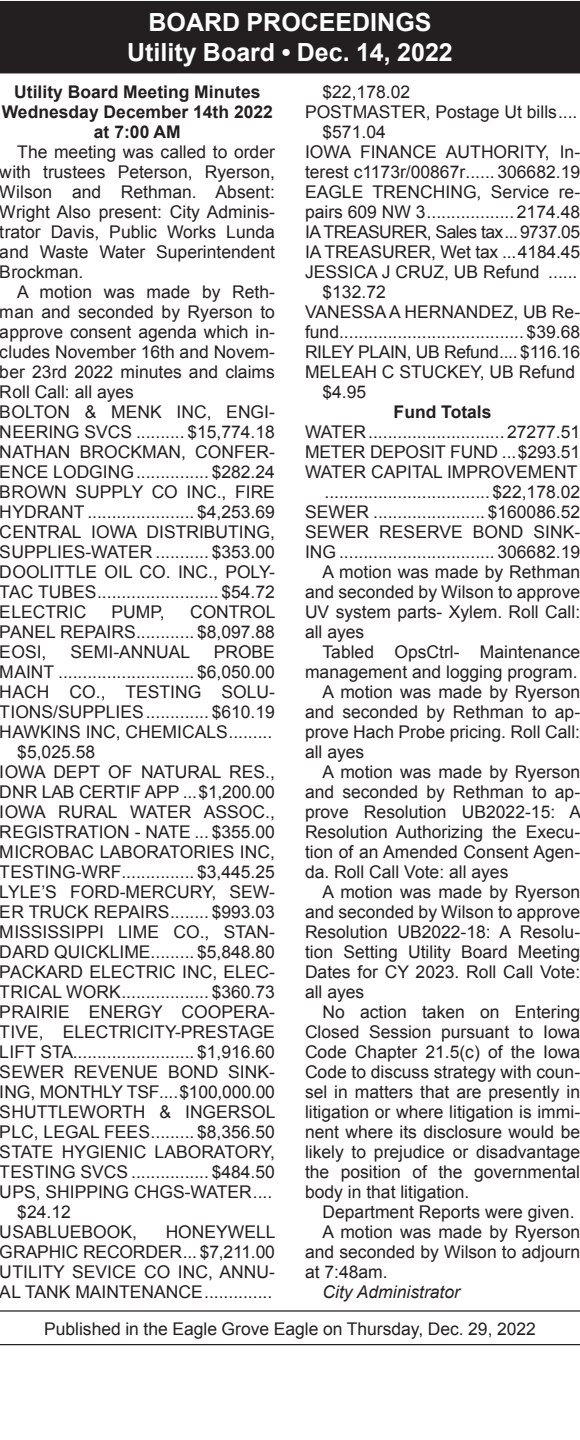
<style>
.page{position:relative;width:580px;height:1440px;background:#fff}
.page>*{position:absolute;margin:0;border:0;box-sizing:border-box;transform-origin:0 0}
.Reversed_Heading_Tit{font:700 25px "Arial";color:#fff}
.Reversed_Heading_All{font:700 25px "Arial";color:#fff}
.footer_long{font:17.5px/20px "Arial";color:#231f20}
.t1{font:700 17.5px/20px "Arial";color:#231f20;text-align:center}
.footer_long-2{font:17.5px "Arial";letter-spacing:-.03em;color:#231f20}
.footer_long-3{font:17.5px "Arial";letter-spacing:-.02em;color:#231f20}
.t2{font:italic 17.5px "Arial";color:#231f20}
</style>
<div class="page">
<div style="left:0;top:1px;width:580px;height:42px;background:#231f20"></div>
<div style="left:0;top:31px;width:580px;height:42px;background:#231f20"></div>
<hr style="left:0;top:1310px;width:580px;height:2px;background:#231f20">
<hr style="left:0;top:1344px;width:580px;height:1px;background:#231f20">
<p class="Reversed_Heading_All" style="left:148px;top:5px;width:284px">BOARD PROCEEDINGS</p>
<p class="Reversed_Heading_Tit" style="left:127px;top:35px;width:327px">Utility Board • Dec. 14, 2022</p>
<p class="t1" style="left:14px;top:82px;width:247px">Utility Board Meeting Minutes</p>
<p class="t1" style="left:2px;top:102px;width:273px">Wednesday December 14th 2022 at 7:00 AM</p>
<p class="footer_long" style="left:0;top:142px;width:276px;text-align:justify;text-indent:18px">The meeting was called to order with trustees Peterson, Ryerson, Wilson and Rethman. Absent:<br>Wright Also present: City Adminis&shy;trator Davis, Public Works Lunda and Waste Water Superintendent Brockman.</p>
<p class="footer_long" style="left:0;top:282px;width:276px;text-align:justify;text-indent:18px">A motion was made by Reth&shy;man and seconded by Ryerson to approve consent agenda which in&shy;cludes November 16th and Novem&shy;ber 23rd 2022 minutes and claims Roll Call: all ayes</p>
<p class="footer_long" style="left:0;top:402px;width:276px">BOLTON &amp; MENK INC, ENGI-<br>NEERING SVCS .......... $15,774.18</p>
<p class="footer_long" style="left:0;top:442px;width:276px">NATHAN BROCKMAN, CONFER-<br>ENCE LODGING............... $282.24</p>
<p class="footer_long" style="left:0;top:482px;width:277px">BROWN SUPPLY CO INC., FIRE<br>HYDRANT ...................... $4,253.69</p>
<p class="footer_long" style="left:0;top:522px;width:277px">CENTRAL IOWA DISTRIBUTING,<br>SUPPLIES-WATER ........... $353.00</p>
<p class="footer_long" style="left:0;top:562px;width:276px">DOOLITTLE OIL CO. INC., POLY-<br>TAC TUBES......................... $54.72</p>
<p class="footer_long" style="left:0;top:602px;width:88px">ELECTRIC</p>
<p class="footer_long" style="left:112px;top:602px;width:55px">PUMP,</p>
<p class="footer_long" style="left:0;top:602px;width:277px;text-align:right">CONTROL<br>PANEL REPAIRS............ $8,097.88</p>
<p class="footer_long" style="left:0;top:642px;width:48px">EOSI,</p>
<p class="footer_long" style="left:71px;top:642px;width:121px">SEMI-ANNUAL</p>
<p class="footer_long" style="left:0;top:642px;width:277px;text-align:right">PROBE<br>MAINT ............................ $6,050.00</p>
<p class="footer_long" style="left:0;top:682px;width:276px">HACH CO., TESTING SOLU-<br>TIONS/SUPPLIES............. $610.19</p>
<p class="footer_long" style="left:17px;top:722px;width:256px;text-indent:-18px">HAWKINS INC, CHEMICALS......... $5,025.58</p>
<p class="footer_long" style="left:0;top:762px;width:277px">IOWA DEPT OF NATURAL RES.,<br>DNR LAB CERTIF APP ...$1,200.00</p>
<p class="footer_long" style="left:0;top:802px;width:276px">IOWA RURAL WATER ASSOC.,<br>REGISTRATION - NATE ... $355.00</p>
<p class="footer_long" style="left:0;top:842px;width:277px">MICROBAC LABORATORIES INC,<br>TESTING-WRF............... $3,445.25</p>
<p class="footer_long" style="left:0;top:882px;width:276px">LYLE’S FORD-MERCURY, SEW-<br>ER TRUCK REPAIRS........ $993.03</p>
<p class="footer_long" style="left:0;top:922px;width:276px">MISSISSIPPI LIME CO., STAN-<br>DARD QUICKLIME......... $5,848.80</p>
<p class="footer_long" style="left:0;top:962px;width:276px">PACKARD ELECTRIC INC, ELEC-<br>TRICAL WORK.................. $360.73</p>
<p class="footer_long" style="left:0;top:1002px;width:277px;text-align:justify">PRAIRIE ENERGY COOPERA-TIVE, ELECTRICITY-PRESTAGE LIFT STA......................... $1,916.60</p>
<p class="footer_long" style="left:0;top:1062px;width:276px">SEWER REVENUE BOND SINK-<br>ING, MONTHLY TSF....$100,000.00</p>
<p class="footer_long" style="left:0;top:1102px;width:277px">SHUTTLEWORTH &amp; INGERSOL<br>PLC, LEGAL FEES......... $8,356.50</p>
<p class="footer_long" style="left:0;top:1142px;width:276px">STATE HYGIENIC LABORATORY,<br>TESTING SVCS ................ $484.50</p>
<p class="footer_long" style="left:17px;top:1182px;width:256px;text-indent:-18px">UPS, SHIPPING CHGS-WATER.... $24.12</p>
<p class="footer_long" style="left:0;top:1222px;width:139px">USABLUEBOOK,</p>
<p class="footer_long" style="left:0;top:1222px;width:277px;text-align:right">HONEYWELL<br>GRAPHIC RECORDER... $7,211.00</p>
<p class="footer_long" style="left:0;top:1262px;width:276px">UTILITY SEVICE CO INC, ANNU-<br>AL TANK MAINTENANCE..............</p>
<p class="footer_long" style="left:322px;top:82px;width:89px">$22,178.02</p>
<p class="footer_long" style="left:322px;top:102px;width:256px;text-indent:-18px">POSTMASTER, Postage Ut bills.... $571.04</p>
<p class="footer_long" style="left:305px;top:142px;width:276px">IOWA FINANCE AUTHORITY, In&shy;terest c1173r/00867r...... 306682.19</p>
<p class="footer_long" style="left:305px;top:182px;width:276px">EAGLE TRENCHING, Service re&shy;pairs 609 NW 3.................. 2174.48</p>
<p class="footer_long-2" style="left:305px;top:220px;width:276px">IA TREASURER, Sales tax...9737.05</p>
<p class="footer_long" style="left:305px;top:242px;width:276px">IA TREASURER, Wet tax ...4184.45</p>
<p class="footer_long" style="left:322px;top:262px;width:256px;text-indent:-18px">JESSICA J CRUZ, UB Refund ...... $132.72</p>
<p class="footer_long" style="left:305px;top:302px;width:276px">VANESSA A HERNANDEZ, UB Re&shy;fund...................................... $39.68</p>
<p class="footer_long-3" style="left:305px;top:340px;width:276px">RILEY PLAIN, UB Refund.... $116.16</p>
<p class="footer_long" style="left:322px;top:362px;width:254px;text-indent:-18px">MELEAH C STUCKEY, UB Refund $4.95</p>
<p class="t1" style="left:393px;top:402px;width:99px">Fund Totals</p>
<p class="footer_long" style="left:305px;top:422px;width:276px">WATER............................ 27277.51</p>
<p class="footer_long" style="left:305px;top:442px;width:276px">METER DEPOSIT FUND ...$293.51</p>
<p class="footer_long" style="left:305px;top:462px;width:276px;text-align:right">WATER CAPITAL IMPROVEMENT .................................. $22,178.02</p>
<p class="footer_long" style="left:305px;top:502px;width:276px">SEWER ....................... $160086.52</p>
<p class="footer_long" style="left:305px;top:522px;width:276px">SEWER RESERVE BOND SINK-<br>ING ................................ 306682.19</p>
<p class="footer_long" style="left:305px;top:562px;width:277px;text-align:justify;text-indent:18px">A motion was made by Rethman and seconded by Wilson to approve UV system parts- Xylem. Roll Call: all ayes</p>
<p class="footer_long" style="left:305px;top:642px;width:276px;text-align:right">Tabled OpsCtrl- Maintenance management and logging program.</p>
<p class="footer_long" style="left:305px;top:682px;width:276px;text-align:justify;text-indent:18px">A motion was made by Ryerson and seconded by Rethman to ap&shy;prove Hach Probe pricing. Roll Call: all ayes</p>
<p class="footer_long" style="left:305px;top:762px;width:277px;text-align:justify;text-indent:18px">A motion was made by Ryerson and seconded by Rethman to ap&shy;prove Resolution UB2022-15: A Resolution Authorizing the Execu&shy;tion of an Amended Consent Agen&shy;da. Roll Call Vote: all ayes</p>
<p class="footer_long" style="left:305px;top:882px;width:277px;text-align:justify;text-indent:18px">A motion was made by Ryerson and seconded by Wilson to approve Resolution UB2022-18: A Resolu&shy;tion Setting Utility Board Meeting Dates for CY 2023. Roll Call Vote: all ayes</p>
<p class="footer_long" style="left:305px;top:1002px;width:276px;text-align:justify;text-indent:18px">No action taken on Entering Closed Session pursuant to Iowa Code Chapter 21.5(c) of the Iowa Code to discuss strategy with coun&shy;sel in matters that are presently in litigation or where litigation is immi&shy;nent where its disclosure would be likely to prejudice or disadvantage the position of the governmental body in that litigation.</p>
<p class="footer_long" style="left:322px;top:1202px;width:253px">Department Reports were given.</p>
<p class="footer_long" style="left:305px;top:1222px;width:276px;text-align:justify;text-indent:18px">A motion was made by Ryerson and seconded by Wilson to adjourn at 7:48am.</p>
<p class="t2" style="left:322px;top:1281px;width:139px">City Administrator</p>
<p class="footer_long" style="left:44px;top:1319px;width:493px">Published in the Eagle Grove Eagle on Thursday, Dec. 29, 2022</p>
</div>
